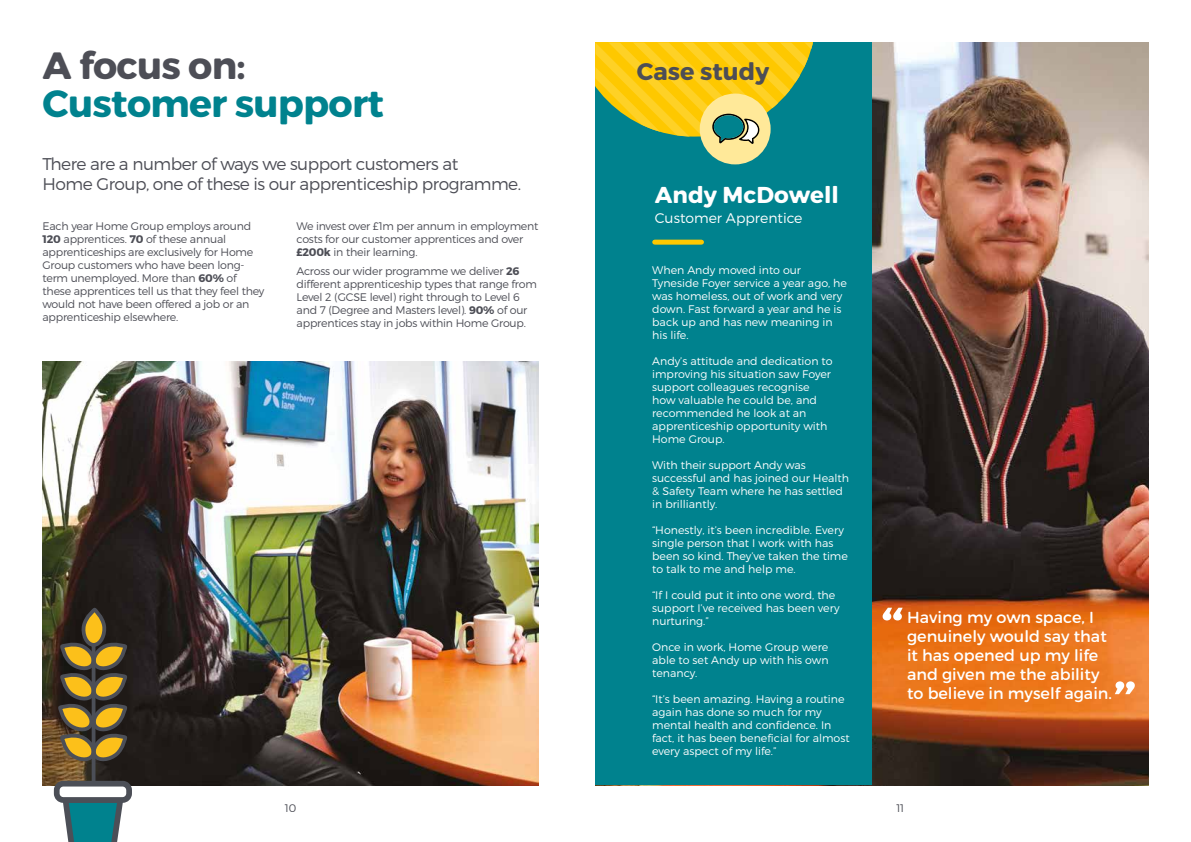
<style>
.page{position:relative;width:1191px;height:842px;background:#fff}
.page>*{position:absolute;margin:0;border:0;box-sizing:border-box;transform-origin:0 0}
.t1{font:38px "Trueno Round Bd";letter-spacing:-.02em;color:#00828e}
.t2{font:38px "Trueno Round Bd";letter-spacing:-.02em;color:#4d4e56}
.t3{font:24px "Trueno Round Bd";color:#4d4e56}
.t4{font:23px "Trueno Round Bd";color:#fff}
.t5{font:17px/20px "Trueno Lt";letter-spacing:-.03em;color:#4d4e56}
.t6{font:16px/19px "Trueno Round";color:#fff}
.t7{font:14px "Trueno Lt";color:#fff}
.t8{font:11px/13px "Trueno Lt";color:#fff}
.t9{font:11px/13px "Trueno Lt";letter-spacing:-.02em;color:#4d4e56}
.s1{font-family:"Trueno Bd"}
</style>
<div class="page">
<img style="left:872px;top:43px;width:276px;height:742px">
<svg style="left:1114px;top:681px;width:20px;height:13px"></svg>
<svg style="left:882px;top:608px;width:20px;height:12px"></svg>
<div style="left:595px;top:43px;width:277px;height:742px;background:#00828e"></div>
<div style="left:699px;top:94px;width:71px;height:70px;background:#ffe999;border-radius:50%"></div>
<svg style="left:595px;top:43px;width:218px;height:101px"></svg>
<div style="left:654px;top:240px;width:47px;height:5px;background:#fec800"></div>
<img style="left:42px;top:361px;width:497px;height:424px">
<svg style="left:56px;top:610px;width:73px;height:157px;background:#725c29"></svg>
<hr style="left:92px;top:644px;width:3px;height:138px;background:#4c4f57">
<svg style="left:63px;top:803px;width:60px;height:39px;background:#27848e"></svg>
<div style="left:54px;top:781px;width:78px;height:22px;border:6px solid #4c4f57;border-radius:6px"></div>
<h1 class="t2" style="left:43px;top:42px;width:205px">A focus on:</h1>
<h1 class="t1" style="left:43px;top:80px;width:343px">Customer support</h1>
<h3 class="t5" style="left:43px;top:153px;width:480px">There are a number of ways we support customers at<br>Home Group, one of these is our apprenticeship programme.</h3>
<p class="t9" style="left:43px;top:219px;width:223px">Each year Home Group employs around <span class="s1">120</span> apprentices. <span class="s1">70</span> of these annual apprenticeships are exclusively for Home Group customers who have been long&shy;term unemployed. More than <span class="s1">60%</span> of these apprentices tell us that they feel they would not have been offered a job or an apprenticeship elsewhere.</p>
<p class="t9" style="left:297px;top:219px;width:243px">We invest over £1m per annum in employment costs for our customer apprentices and over <span class="s1">£200k</span> in their learning.</p>
<p class="t9" style="left:297px;top:264px;width:242px">Across our wider programme we deliver <span class="s1">26 </span>different apprenticeship types that range from Level 2 (GCSE level) right through to Level 6 and 7 (Degree and Masters level). <span class="s1">90%</span> of our apprentices stay in jobs within Home Group.</p>
<h2 class="t3" style="left:637px;top:57px;width:134px">Case study</h2>
<h3 class="t4" style="left:655px;top:181px;width:185px">Andy McDowell</h3>
<p class="t7" style="left:655px;top:210px;width:149px">Customer Apprentice</p>
<p class="t8" style="left:652px;top:263px;width:196px">When Andy moved into our<br>Tyneside Foyer service a year ago, he was homeless, out of work and very down. Fast forward a year and he is back up and has new meaning in his life.</p>
<p class="t8" style="left:652px;top:354px;width:182px">Andy’s attitude and dedication to improving his situation saw Foyer support colleagues recognise how valuable he could be, and recommended he look at an apprenticeship opportunity with<br>Home Group.</p>
<p class="t8" style="left:652px;top:458px;width:198px">With their support Andy was successful and has joined our Health &amp; Safety Team where he has settled in brilliantly.</p>
<p class="t8" style="left:652px;top:523px;width:197px">“Honestly, it’s been incredible. Every single person that I work with has been so kind. They’ve taken the time to talk to me and help me.</p>
<p class="t8" style="left:652px;top:588px;width:189px">“If I could put it into one word, the support I’ve received has been very nurturing.”</p>
<p class="t8" style="left:652px;top:640px;width:178px;text-align:justify">Once in work, Home Group were able to set Andy up with his own tenancy.</p>
<p class="t8" style="left:652px;top:692px;width:199px">“It’s been amazing. Having a routine again has done so much for my mental health and confidence. In fact, it has been beneficial for almost every aspect of my life.”</p>
<h3 class="t6" style="left:907px;top:608px;width:206px">Having my own space, I genuinely would say that it has opened up my life and given me the ability to believe in myself again.</h3>
<p class="t9" style="left:285px;top:801px;width:13px">10</p>
<p class="t9" style="left:896px;top:801px;width:9px">11</p>
</div>
